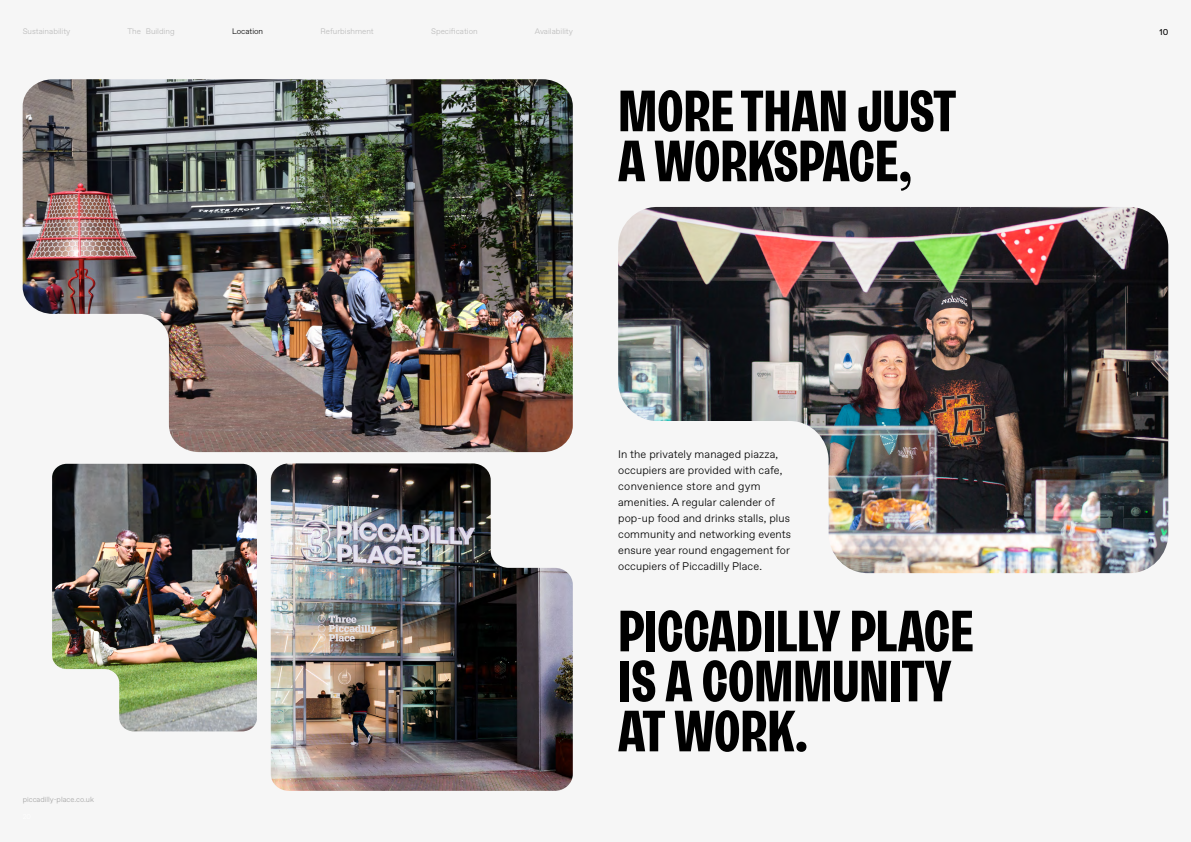
<style>
.page{position:relative;width:1191px;height:842px;background:#f6f6f6}
.page>*{position:absolute;margin:0;border:0;box-sizing:border-box;transform-origin:0 0}
.t1{font:700 58px/50px "Freigeist Test X Con";color:#000}
.t2{font:300 11px/16px "Favorit";letter-spacing:.01em;color:#000}
.t3{font:8.5px "Favorit";color:#000}
.t4{font:300 8px "Favorit";color:#bbb}
.t5{font:300 8px "Favorit";color:#000}
.t6{font:300 7.5px "Favorit";color:#a5a5a5}
</style>
<div class="page">
<img style="left:618px;top:207px;width:550px;height:366px">
<img style="left:271px;top:463px;width:302px;height:328px">
<img style="left:23px;top:79px;width:550px;height:373px">
<img style="left:52px;top:464px;width:205px;height:267px">
<p class="t4" style="left:23px;top:26px;width:49px">Sustainability</p>
<p class="t4" style="left:127px;top:26px;width:49px">The Building</p>
<p class="t5" style="left:232px;top:26px;width:33px">Location</p>
<p class="t4" style="left:320px;top:26px;width:55px">Refurbishment</p>
<p class="t4" style="left:431px;top:26px;width:48px">Specification</p>
<p class="t4" style="left:535px;top:26px;width:40px">Availability</p>
<h1 class="t1" style="left:618px;top:89px;width:339px">MORE THAN JUST<br>A WORKSPACE,</h1>
<p class="t6" style="left:23px;top:795px;width:73px">piccadilly-place.co.uk</p>
<p class="t2" style="left:618px;top:446px;width:174px">In the privately managed piazza, occupiers are provided with cafe, convenience store and gym amenities. A regular calender of pop-up food and drinks stalls, plus community and networking events ensure year round engagement for occupiers of Piccadilly Place.</p>
<h1 class="t1" style="left:618px;top:609px;width:357px">PICCADILLY PLACE<br>IS A COMMUNITY<br>AT WORK.</h1>
<p class="t3" style="left:1159px;top:26px;width:10px">10</p>
</div>
